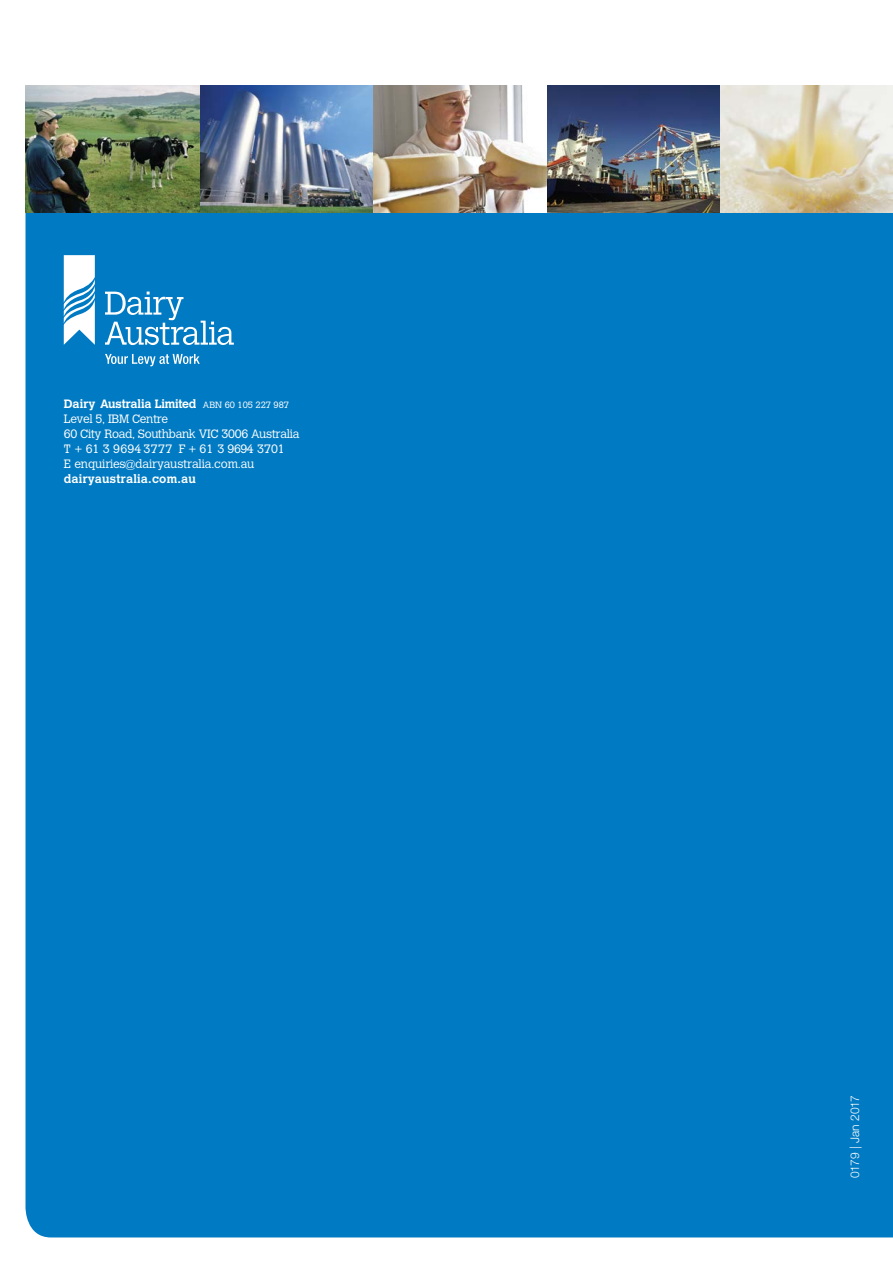
<style>
.page{position:relative;width:893px;height:1263px;background:#fff}
.page>*{position:absolute;margin:0;border:0;box-sizing:border-box;transform-origin:0 0}
.t1{font:300 12px/15px "Calvert MT Std";letter-spacing:-.02em;color:#fff}
.t2{font:700 12px "Calvert MT Std";letter-spacing:.02em;color:#fff}
.t3{font:300 12px "Helvetica Neue LT Std";letter-spacing:-.02em;color:#fff}
.s1{font-weight:700}
.s2{font-size:9px}
</style>
<div class="page">
<div style="left:26px;top:213px;width:867px;height:1024px;background:#007ac2"></div>
<img style="left:26px;top:85px;width:867px;height:128px">
<svg style="left:105px;top:292px;width:129px;height:53px;background:#3897cf"></svg>
<svg style="left:64px;top:255px;width:31px;height:90px"></svg>
<svg style="left:105px;top:354px;width:95px;height:12px"></svg>
<p class="t1" style="left:64px;top:396px;width:237px"><span class="s1">Dairy Australia Limited</span> <span class="s2">ABN 60 105 227 987<br></span>Level 5, IBM Centre<br>60 City Road, Southbank VIC 3006 Australia T + 61 3 9694 3777 F + 61 3 9694 3701<br>E enquiries@dairyaustralia.com.au</p>
<p class="t2" style="left:64px;top:471px;width:134px">dairyaustralia.com.au</p>
<p class="t3" style="left:847px;top:1178px;width:84px;rotate:-90deg">0179 | Jan 2017</p>
</div>
